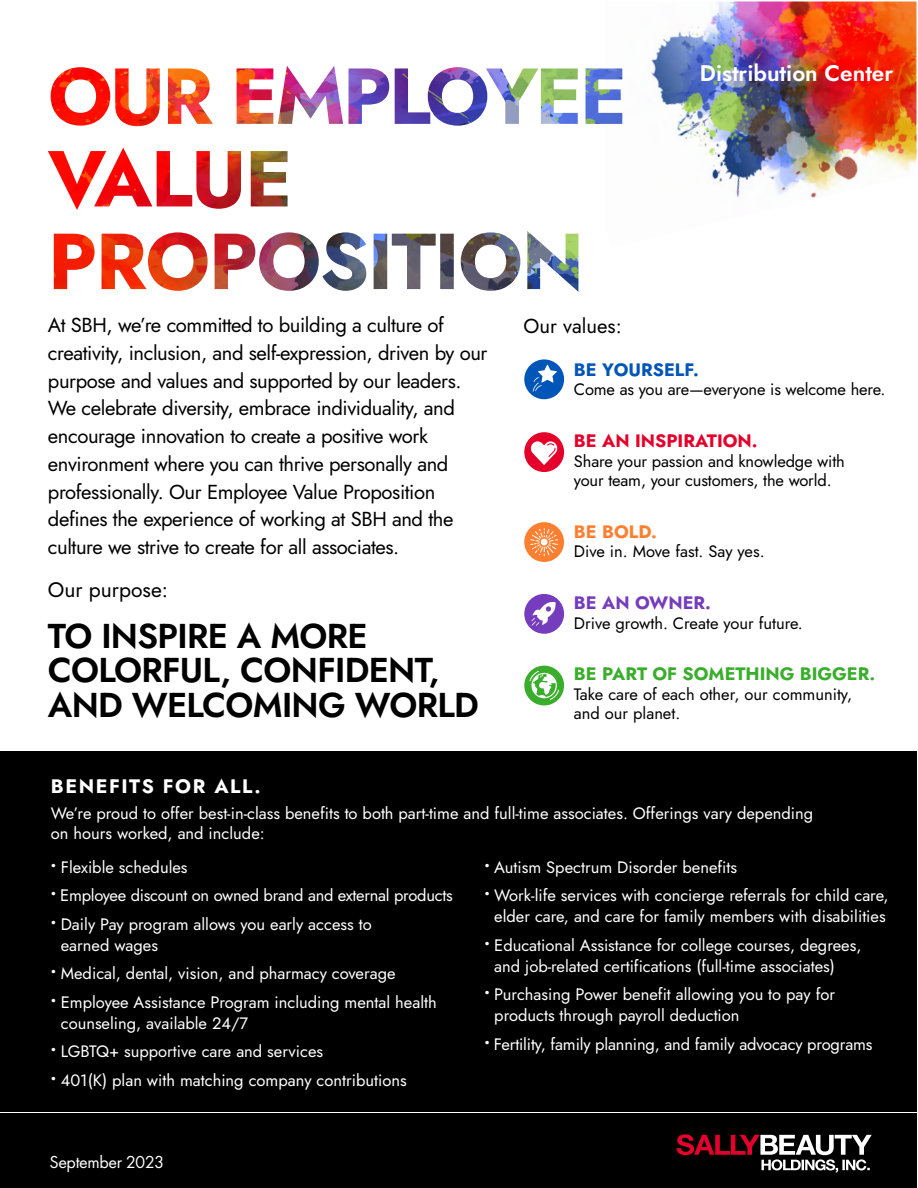
<style>
.page{position:relative;width:918px;height:1188px;background:#fff}
.page>*{position:absolute;margin:0;border:0;box-sizing:border-box;transform-origin:0 0}
.t1{font:600 34.5px/34.5px "Jost";letter-spacing:-.02em;color:#000}
.t2{font:600 22.5px "Jost";color:#fff}
.t3{font:21px "Jost";color:#000}
.t4{font:20.25px/27.8px "Jost";letter-spacing:-.02em;color:#000}
.t5{font:20.25px "Jost";color:#000}
.t6{font:700 19.5px "Jost";letter-spacing:.08em;color:#fff}
.t7{font:700 18px "Jost";color:#3aad2c}
.t8{font:700 18px "Jost";color:#e4002b}
.t9{font:18px "Futura PT";letter-spacing:-.02em;color:#fff}
.t10{font:700 18px "Jost";color:#0055b8}
.t11{font:700 18px "Jost";color:#753dbd}
.t12{font:700 18px "Jost";color:#ff7f30}
.t13{font:16.5px/21px "Jost";color:#fff}
.t14{font:16.5px/19.5px "Jost";letter-spacing:-.01em;color:#000}
.s1{font-weight:800}
</style>
<div class="page">
<img style="left:622px;top:2px;width:294px;height:196px">
<div style="left:1px;top:751px;width:916px;height:361px;background:#000"></div>
<div style="left:1px;top:1114px;width:916px;height:74px;background:#000"></div>
<svg style="left:677px;top:1134px;width:195px;height:39px"></svg>
<div style="left:524px;top:359px;width:40px;height:40px;background:#0055b8;border-radius:50%"></div>
<svg style="left:533px;top:365px;width:24px;height:27px"></svg>
<div style="left:524px;top:594px;width:40px;height:40px;background:#753dbd;border-radius:50%"></div>
<svg style="left:532px;top:602px;width:24px;height:24px"></svg>
<div style="left:524px;top:432px;width:40px;height:40px;background:#e4002b;border-radius:50%"></div>
<svg style="left:531px;top:441px;width:27px;height:24px"></svg>
<div style="left:524px;top:666px;width:40px;height:39px;background:#3aad2c;border-radius:50%"></div>
<svg style="left:529px;top:671px;width:30px;height:29px"></svg>
<div style="left:524px;top:522px;width:40px;height:40px;background:#ff7f30;border-radius:50%"></div>
<svg style="left:530px;top:528px;width:28px;height:28px"></svg>
<div style="left:541px;top:539px;width:7px;height:6px;background:#fff;border-radius:50%"></div>
<img style="left:48px;top:92px;width:531px;height:200px">
<img style="left:51px;top:66px;width:571px;height:60px">
<h2 class="t2" style="left:700px;top:58px;width:195px">Distribution Center</h2>
<p class="t4" style="left:48px;top:311px;width:441px">At SBH, we’re committed to building a culture of creativity, inclusion, and self-expression, driven by our purpose and values and supported by our leaders.<br>We celebrate diversity, embrace individuality, and encourage innovation to create a positive work environment where you can thrive personally and professionally. Our Employee Value Proposition defines the experience of working at SBH and the culture we strive to create for all associates.</p>
<p class="t3" style="left:48px;top:575px;width:122px">Our purpose:</p>
<h1 class="t1" style="left:48px;top:619px;width:432px">TO INSPIRE A MORE<br>COLORFUL, CONFIDENT,<br>AND WELCOMING WORLD</h1>
<p class="t5" style="left:524px;top:312px;width:100px">Our values:</p>
<p class="t10" style="left:574px;top:357px;width:126px">BE YOURSELF.</p>
<p class="t14" style="left:574px;top:380px;width:313px">Come as you are—everyone is welcome here.</p>
<p class="t8" style="left:574px;top:429px;width:185px">BE AN INSPIRATION.</p>
<p class="t14" style="left:574px;top:451px;width:272px">Share your passion and knowledge with your team, your customers, the world.</p>
<p class="t12" style="left:574px;top:519px;width:84px">BE BOLD.</p>
<p class="t14" style="left:574px;top:542px;width:192px">Dive in. Move fast. Say yes.</p>
<p class="t11" style="left:574px;top:591px;width:139px">BE AN OWNER.</p>
<p class="t14" style="left:574px;top:613px;width:230px">Drive growth. Create your future.</p>
<p class="t7" style="left:574px;top:662px;width:303px">BE PART OF SOMETHING BIGGER.</p>
<p class="t14" style="left:574px;top:685px;width:280px">Take care of each other, our community, and our planet.</p>
<p class="t6" style="left:51px;top:773px;width:211px">BENEFITS FOR ALL.</p>
<p class="t13" style="left:51px;top:804px;width:764px;line-height:19.5px">We’re proud to offer best-in-class benefits to both part-time and full-time associates. Offerings vary depending on hours worked, and include:</p>
<p class="t13" style="left:51px;top:856px;width:138px"><span class="s1">•</span> Flexible schedules</p>
<p class="t13" style="left:51px;top:885px;width:403px"><span class="s1">•</span> Employee discount on owned brand and external products</p>
<p class="t13" style="left:61px;top:914px;width:312px;text-indent:-10px"><span class="s1">•</span> Daily Pay program allows you early access to earned wages</p>
<p class="t13" style="left:51px;top:963px;width:346px"><span class="s1">•</span> Medical, dental, vision, and pharmacy coverage</p>
<p class="t13" style="left:61px;top:992px;width:378px;text-indent:-10px"><span class="s1">•</span> Employee Assistance Program including mental health counseling, available 24/7</p>
<p class="t13" style="left:51px;top:1041px;width:274px"><span class="s1">•</span> LGBTQ+ supportive care and services</p>
<p class="t13" style="left:51px;top:1070px;width:357px"><span class="s1">•</span> 401(K) plan with matching company contributions</p>
<p class="t13" style="left:484px;top:856px;width:254px"><span class="s1">•</span> Autism Spectrum Disorder benefits</p>
<p class="t13" style="left:484px;top:885px;width:406px;text-align:center"><span class="s1">•</span> Work-life services with concierge referrals for child care, elder care, and care for family members with disabilities</p>
<p class="t13" style="left:494px;top:935px;width:369px;text-indent:-10px"><span class="s1">•</span> Educational Assistance for college courses, degrees, and job-related certifications (full-time associates)</p>
<p class="t13" style="left:494px;top:984px;width:342px;text-indent:-10px"><span class="s1">•</span> Purchasing Power benefit allowing you to pay for products through payroll deduction</p>
<p class="t13" style="left:484px;top:1034px;width:390px"><span class="s1">•</span> Fertility, family planning, and family advocacy programs</p>
<p class="t9" style="left:49px;top:1151px;width:117px">September 2023</p>
</div>
